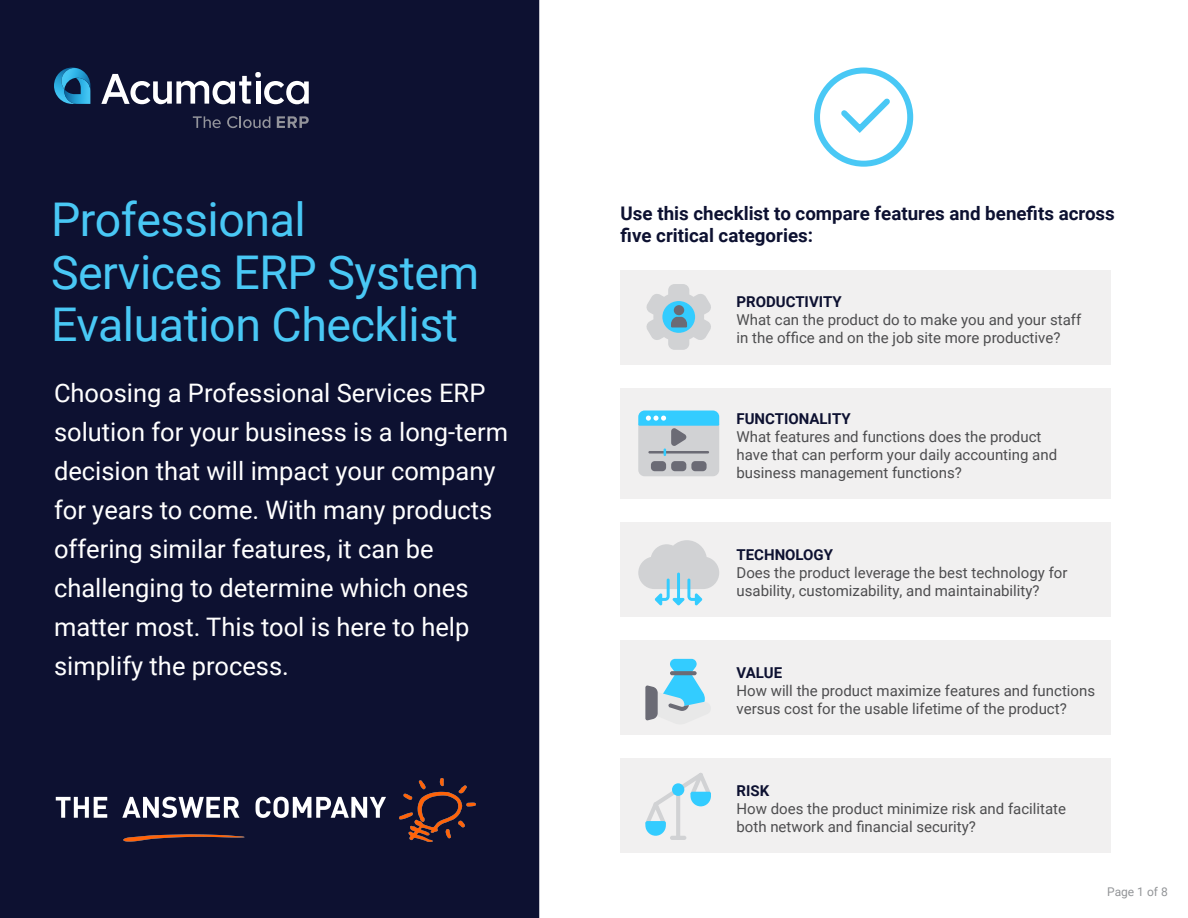
<style>
.page{position:relative;width:1188px;height:918px;background:#fff}
.page>*{position:absolute;margin:0;border:0;box-sizing:border-box;transform-origin:0 0}
.t1{font:46.5px/52.5px "Roboto";letter-spacing:-.01em;color:#49c8f5}
.t2{font:25.5px/39px "Roboto";color:#fff}
.t3{font:700 18.75px/22.5px "Roboto";color:#0d1131}
.t4{font:15px/18px "Roboto";color:#4d4d4f}
.t5{font:700 15px "Roboto";color:#0d1131}
.t6{font:12px "Roboto";color:#939598}
</style>
<div class="page">
<div style="left:0;top:0;width:538px;height:918px;background:#0d1131"></div>
<svg style="left:814px;top:67px;width:100px;height:100px"></svg>
<div style="left:621px;top:270px;width:490px;height:94px;background:#f1f0f0"></div>
<div style="left:621px;top:522px;width:490px;height:95px;background:#f1f0f0"></div>
<div style="left:621px;top:388px;width:490px;height:111px;background:#f1f0f0"></div>
<div style="left:621px;top:641px;width:490px;height:94px;background:#f1f0f0"></div>
<div style="left:621px;top:759px;width:490px;height:94px;background:#f1f0f0"></div>
<svg style="left:101px;top:72px;width:208px;height:32px"></svg>
<svg style="left:54px;top:68px;width:36px;height:36px"></svg>
<svg style="left:277px;top:116px;width:32px;height:12px"></svg>
<svg style="left:193px;top:116px;width:28px;height:12px"></svg>
<svg style="left:227px;top:116px;width:43px;height:12px"></svg>
<svg style="left:638px;top:540px;width:81px;height:66px"></svg>
<hr style="left:670px;top:836px;width:16px;height:4px;background:#d1d2d4;border-radius:2px">
<svg style="left:645px;top:773px;width:66px;height:63px"></svg>
<div style="left:672px;top:783px;width:12px;height:13px;background:#3cf;border-radius:50%"></div>
<svg style="left:638px;top:411px;width:81px;height:65px;background:#a5cad8"></svg>
<div style="left:671px;top:461px;width:15px;height:10px;background:#6b6b75;border-radius:4px"></div>
<div style="left:651px;top:461px;width:15px;height:10px;background:#6b6b75;border-radius:4px"></div>
<div style="left:691px;top:461px;width:16px;height:10px;background:#6b6b75;border-radius:4px"></div>
<svg style="left:646px;top:284px;width:66px;height:66px"></svg>
<div style="left:674px;top:305px;width:10px;height:10px;background:#6b6b75;border-radius:50%"></div>
<svg style="left:645px;top:659px;width:66px;height:65px"></svg>
<svg style="left:670px;top:671px;width:27px;height:4px"></svg>
<img style="left:55px;top:779px;width:420px;height:63px">
<h1 class="t1" style="left:51px;top:192px;width:430px">Professional<br>Services ERP System<br>Evaluation Checklist</h1>
<p class="t3" style="left:621px;top:201px;width:496px">Use this checklist to compare features and benefits across five critical categories:</p>
<p class="t5" style="left:737px;top:291px;width:107px">PRODUCTIVITY</p>
<p class="t4" style="left:737px;top:310px;width:346px">What can the product do to make you and your staff in the office and on the job site more productive?</p>
<p class="t2" style="left:54px;top:372px;width:456px">Choosing a Professional Services ERP solution for your business is a long-term decision that will impact your company for years to come. With many products offering similar features, it can be challenging to determine which ones matter most. This tool is here to help simplify the process.</p>
<p class="t5" style="left:737px;top:408px;width:116px">FUNCTIONALITY</p>
<p class="t4" style="left:737px;top:427px;width:322px">What features and functions does the product have that can perform your daily accounting and business management functions?</p>
<p class="t5" style="left:737px;top:544px;width:98px">TECHNOLOGY</p>
<p class="t4" style="left:737px;top:563px;width:333px">Does the product leverage the best technology for usability, customizability, and maintainability?</p>
<p class="t5" style="left:737px;top:662px;width:47px">VALUE</p>
<p class="t4" style="left:737px;top:681px;width:360px">How will the product maximize features and functions versus cost for the usable lifetime of the product?</p>
<p class="t5" style="left:737px;top:780px;width:34px">RISK</p>
<p class="t4" style="left:737px;top:799px;width:331px">How does the product minimize risk and facilitate both network and financial security?</p>
<p class="t6" style="left:1107px;top:883px;width:62px">Page 1 of 8</p>
</div>
